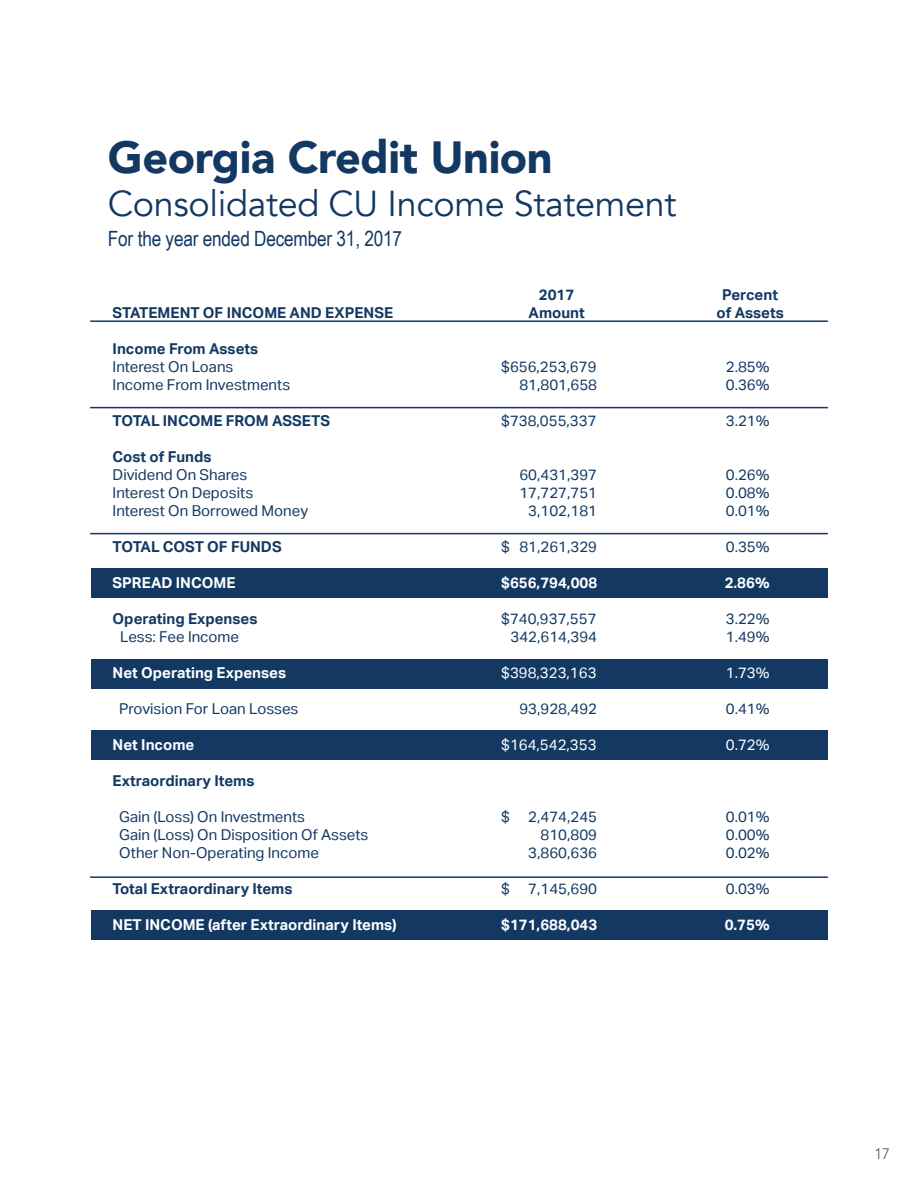
<style>
.page{position:relative;width:918px;height:1188px;background:#fff}
.page>*{position:absolute;margin:0;border:0;box-sizing:border-box;transform-origin:0 0}
.t1{font:900 45px "Avenir";letter-spacing:-.01em;color:#133963}
.t2{font:36px "Avenir";letter-spacing:-.01em;color:#133963}
.t3{font:21px "Arial Narrow";letter-spacing:-.01em;color:#133963}
.t4{font:15px "Aktiv Grotesk";color:#133963}
.t5{font:700 15px "Aktiv Grotesk";color:#133963}
.t6{font:700 15px "Aktiv Grotesk";color:#fff}
.t7{font:15px "Aktiv Grotesk";color:#fff}
.t8{font:300 15px "Avenir LT Std";color:#4b4c4d}
</style>
<div class="page">
<div style="left:91px;top:730px;width:736px;height:30px;background:#133963"></div>
<div style="left:91px;top:659px;width:736px;height:30px;background:#133963"></div>
<div style="left:91px;top:568px;width:736px;height:30px;background:#133963"></div>
<div style="left:91px;top:910px;width:736px;height:30px;background:#133963"></div>
<hr style="left:90px;top:407px;width:738px;height:1px;background:#133963">
<hr style="left:90px;top:320px;width:738px;height:2px;background:#133963">
<hr style="left:90px;top:533px;width:738px;height:1px;background:#133963">
<hr style="left:90px;top:876px;width:738px;height:2px;background:#133963">
<h1 class="t1" style="left:108px;top:119px;width:446px">Georgia Credit Union</h1>
<h2 class="t2" style="left:108px;top:183px;width:570px">Consolidated CU Income Statement</h2>
<h3 class="t3" style="left:108px;top:223px;width:296px">For the year ended December 31, 2017</h3>
<p class="t5" style="left:539px;top:286px;width:37px">2017</p>
<p class="t5" style="left:722px;top:286px;width:57px">Percent</p>
<p class="t5" style="left:113px;top:304px;width:282px">STATEMENT OF INCOME AND EXPENSE</p>
<p class="t5" style="left:529px;top:304px;width:58px">Amount</p>
<p class="t5" style="left:716px;top:304px;width:69px">of Assets</p>
<p class="t5" style="left:113px;top:339px;width:147px">Income From Assets</p>
<p class="t4" style="left:113px;top:358px;width:122px">Interest On Loans</p>
<p class="t4" style="left:501px;top:358px;width:97px">$656,253,679</p>
<p class="t4" style="left:726px;top:358px;width:45px">2.85%</p>
<p class="t4" style="left:113px;top:376px;width:179px">Income From Investments</p>
<p class="t4" style="left:519px;top:376px;width:79px">81,801,658</p>
<p class="t4" style="left:726px;top:376px;width:45px">0.36%</p>
<p class="t5" style="left:113px;top:411px;width:219px">TOTAL INCOME FROM ASSETS</p>
<p class="t4" style="left:501px;top:412px;width:97px">$738,055,337</p>
<p class="t4" style="left:726px;top:412px;width:45px">3.21%</p>
<p class="t5" style="left:113px;top:447px;width:100px">Cost of Funds</p>
<p class="t4" style="left:113px;top:466px;width:136px">Dividend On Shares</p>
<p class="t4" style="left:519px;top:466px;width:79px">60,431,397</p>
<p class="t4" style="left:726px;top:466px;width:45px">0.26%</p>
<p class="t4" style="left:113px;top:484px;width:142px">Interest On Deposits</p>
<p class="t4" style="left:519px;top:484px;width:79px">17,727,751</p>
<p class="t4" style="left:726px;top:484px;width:45px">0.08%</p>
<p class="t4" style="left:113px;top:502px;width:197px">Interest On Borrowed Money</p>
<p class="t4" style="left:528px;top:502px;width:70px">3,102,181</p>
<p class="t4" style="left:726px;top:502px;width:45px">0.01%</p>
<p class="t5" style="left:113px;top:537px;width:171px">TOTAL COST OF FUNDS</p>
<p class="t4" style="left:501px;top:538px;width:97px">$ 81,261,329</p>
<p class="t4" style="left:726px;top:538px;width:45px">0.35%</p>
<p class="t6" style="left:113px;top:573px;width:124px">SPREAD INCOME</p>
<p class="t6" style="left:501px;top:573px;width:98px">$656,794,008</p>
<p class="t6" style="left:725px;top:573px;width:46px">2.86%</p>
<p class="t5" style="left:113px;top:609px;width:146px">Operating Expenses</p>
<p class="t4" style="left:501px;top:610px;width:97px">$740,937,557</p>
<p class="t4" style="left:726px;top:610px;width:45px">3.22%</p>
<p class="t4" style="left:120px;top:628px;width:120px">Less: Fee Income</p>
<p class="t4" style="left:511px;top:628px;width:88px">342,614,394</p>
<p class="t4" style="left:726px;top:628px;width:45px">1.49%</p>
<p class="t6" style="left:113px;top:663px;width:175px">Net Operating Expenses</p>
<p class="t7" style="left:501px;top:664px;width:97px">$398,323,163</p>
<p class="t7" style="left:726px;top:664px;width:45px">1.73%</p>
<p class="t4" style="left:119px;top:700px;width:181px">Provision For Loan Losses</p>
<p class="t4" style="left:519px;top:700px;width:79px">93,928,492</p>
<p class="t4" style="left:726px;top:700px;width:45px">0.41%</p>
<p class="t6" style="left:113px;top:735px;width:83px">Net Income</p>
<p class="t7" style="left:501px;top:736px;width:97px">$164,542,353</p>
<p class="t7" style="left:726px;top:736px;width:45px">0.72%</p>
<p class="t5" style="left:113px;top:771px;width:143px">Extraordinary Items</p>
<p class="t4" style="left:119px;top:808px;width:187px">Gain (Loss) On Investments</p>
<p class="t4" style="left:501px;top:808px;width:97px">$ 2,474,245</p>
<p class="t4" style="left:726px;top:808px;width:45px">0.01%</p>
<p class="t4" style="left:119px;top:826px;width:251px">Gain (Loss) On Disposition Of Assets</p>
<p class="t4" style="left:541px;top:826px;width:58px">810,809</p>
<p class="t4" style="left:726px;top:826px;width:45px">0.00%</p>
<p class="t4" style="left:119px;top:844px;width:201px">Other Non-Operating Income</p>
<p class="t4" style="left:528px;top:844px;width:70px">3,860,636</p>
<p class="t4" style="left:726px;top:844px;width:45px">0.02%</p>
<p class="t5" style="left:113px;top:879px;width:181px">Total Extraordinary Items</p>
<p class="t4" style="left:501px;top:880px;width:97px">$ 7,145,690</p>
<p class="t4" style="left:726px;top:880px;width:45px">0.03%</p>
<p class="t6" style="left:113px;top:915px;width:285px">NET INCOME (after Extraordinary Items)</p>
<p class="t6" style="left:501px;top:915px;width:98px">$171,688,043</p>
<p class="t6" style="left:725px;top:915px;width:46px">0.75%</p>
<p class="t8" style="left:874px;top:1145px;width:17px">17</p>
</div>
